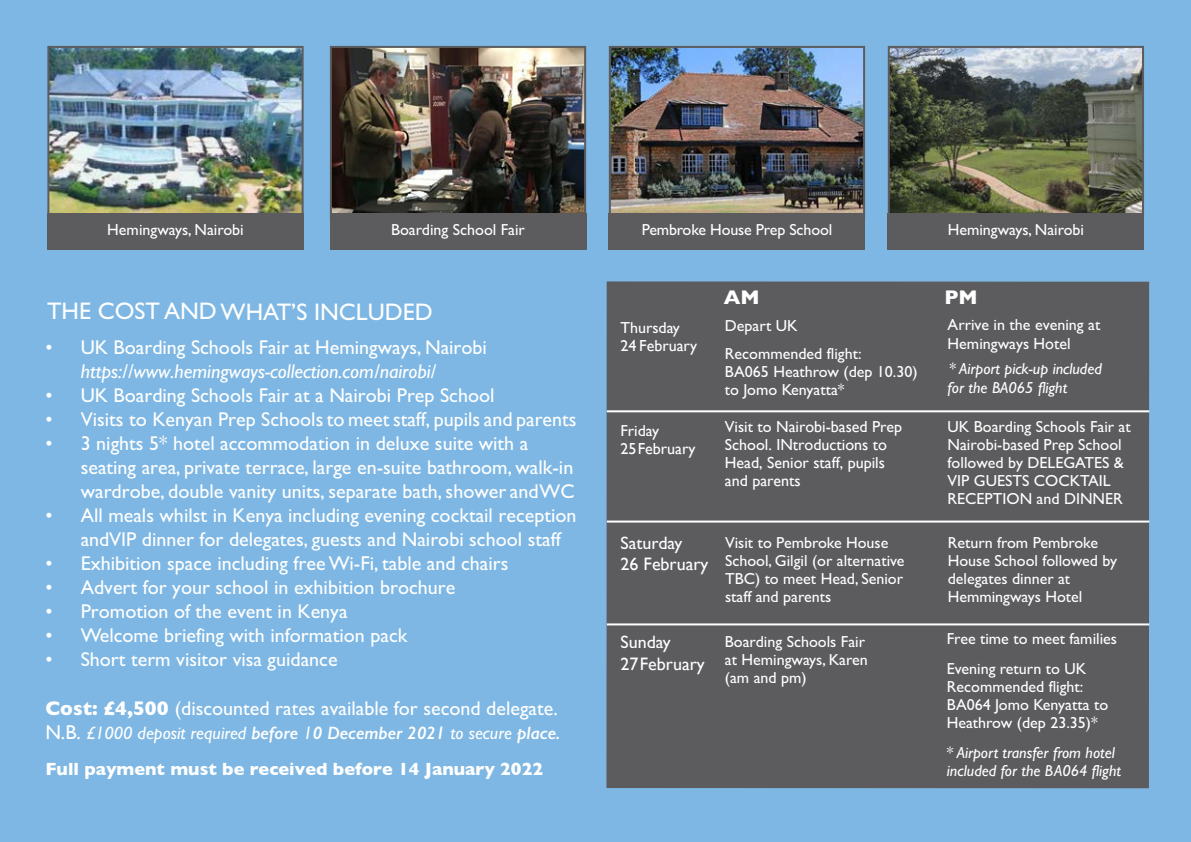
<style>
.page{position:relative;width:1191px;height:842px;background:#7eb7e3}
.page>*{position:absolute;margin:0;border:0;box-sizing:border-box;transform-origin:0 0}
.t1{font:24px "Gill Sans";color:#fff}
.t2{font:20px/24px "Gill Sans";color:#fff}
.t3{font:italic 20px "Gill Sans";color:#fff}
.t4{font:700 20px "Gill Sans";color:#fff}
.t5{font:700 18px/36px "Gill Sans";color:#fff}
.t6{font:18px/21.6px "Gill Sans";color:#fff}
.t7{font:16px/18px "Gill Sans";color:#fff}
.t8{font:italic 16px/18px "Gill Sans";color:#fff}
.s1{font-weight:700}
.s2{font-weight:400;font-size:20px}
.s3{font-weight:400;font-style:italic}
.s4{font-weight:600;font-style:italic}
.s5{font-style:normal}
</style>
<div class="page">
<div style="left:606px;top:281px;width:543px;height:507px;background:#5c5c5f"></div>
<img style="left:333px;top:49px;width:250px;height:164px">
<div style="left:330px;top:46px;width:256px;height:173px;border:2px solid #5c5c5f"></div>
<div style="left:330px;top:213px;width:256px;height:37px;background:#5c5c5f"></div>
<img style="left:612px;top:49px;width:250px;height:164px">
<div style="left:609px;top:46px;width:256px;height:173px;border:2px solid #5c5c5f"></div>
<div style="left:609px;top:213px;width:256px;height:37px;background:#5c5c5f"></div>
<img style="left:890px;top:49px;width:251px;height:164px">
<div style="left:887px;top:46px;width:257px;height:173px;border:2px solid #5c5c5f"></div>
<div style="left:887px;top:213px;width:257px;height:37px;background:#5c5c5f"></div>
<img style="left:50px;top:49px;width:251px;height:164px">
<div style="left:47px;top:46px;width:257px;height:173px;border:2px solid #5c5c5f"></div>
<div style="left:47px;top:213px;width:257px;height:37px;background:#5c5c5f"></div>
<hr style="left:607px;top:521px;width:542px;height:2px;background:#fff">
<hr style="left:607px;top:410px;width:542px;height:2px;background:#fff">
<hr style="left:607px;top:623px;width:542px;height:2px;background:#fff">
<p class="t7" style="left:107px;top:220px;width:138px">Hemingways, Nairobi</p>
<p class="t7" style="left:391px;top:220px;width:135px">Boarding School Fair</p>
<p class="t7" style="left:642px;top:220px;width:192px">Pembroke House Prep School</p>
<p class="t7" style="left:947px;top:220px;width:138px">Hemingways, Nairobi</p>
<h1 class="t1" style="left:47px;top:297px;width:387px">THE COST AND WHAT’S INCLUDED</h1>
<p class="t2" style="left:45px;top:335px;width:443px">• UK Boarding Schools Fair at Hemingways, Nairobi</p>
<p class="t3" style="left:81px;top:359px;width:357px">https://www.hemingways-collection.com/nairobi/</p>
<p class="t2" style="left:45px;top:383px;width:450px">• UK Boarding Schools Fair at a Nairobi Prep School</p>
<p class="t2" style="left:45px;top:407px;width:533px">• Visits to Kenyan Prep Schools to meet staff, pupils and parents</p>
<p class="t2" style="left:81px;top:431px;width:495px;text-indent:-35px">• 3 nights 5* hotel accommodation in deluxe suite with a seating area, private terrace, large en-suite bathroom, walk-in wardrobe, double vanity units, separate bath, shower and WC</p>
<p class="t2" style="left:81px;top:503px;width:497px;text-indent:-35px">• All meals whilst in Kenya including evening cocktail reception and VIP dinner for delegates, guests and Nairobi school staff</p>
<p class="t2" style="left:45px;top:551px;width:464px">• Exhibition space including free Wi-Fi, table and chairs</p>
<p class="t2" style="left:45px;top:575px;width:411px">• Advert for your school in exhibition brochure</p>
<p class="t2" style="left:45px;top:599px;width:304px">• Promotion of the event in Kenya</p>
<p class="t2" style="left:45px;top:623px;width:363px">• Welcome briefing with information pack</p>
<p class="t2" style="left:45px;top:647px;width:294px">• Short term visitor visa guidance</p>
<p class="t2" style="left:45px;top:696px;width:514px"><span class="s1">Cost: £4,500</span> (discounted rates available for second delegate.</p>
<p class="t5" style="left:45px;top:714px;width:516px"><span class="s2">N.B.</span> <span class="s3">£1000 deposit required</span> <span class="s4">before</span> <span class="s3">1</span><span class="s4">0 December 2021</span> <span class="s3">to secure</span> <span class="s4">place.<br></span>Full payment must be received before 14 January 2022</p>
<p class="t4" style="left:724px;top:285px;width:37px">AM</p>
<p class="t7" style="left:620px;top:319px;width:78px">Thursday<br>24 February</p>
<p class="t7" style="left:725px;top:311px;width:138px;line-height:28px">Depart UK<br>Recommended flight:</p>
<p class="t7" style="left:725px;top:362px;width:194px">BA065 Heathrow (dep 10.30) to Jomo Kenyatta*</p>
<p class="t4" style="left:944px;top:285px;width:35px">PM</p>
<p class="t7" style="left:947px;top:314px;width:154px;line-height:19.2px">Arrive in the evening at<br>Hemingways Hotel</p>
<p class="t8" style="left:947px;top:359px;width:156px;line-height:19.2px">* Airport pick-up included for the BA065 flight</p>
<p class="t7" style="left:620px;top:421px;width:76px">Friday<br>25 February</p>
<p class="t7" style="left:725px;top:418px;width:179px">Visit to Nairobi-based Prep<br>School. INtroductions to<br>Head, Senior staff, pupils and parents</p>
<p class="t7" style="left:947px;top:418px;width:185px">UK Boarding Schools Fair at<br>Nairobi-based Prep School followed by DELEGATES &amp;<br>VIP GUESTS COCKTAIL<br>RECEPTION and DINNER</p>
<p class="t6" style="left:620px;top:532px;width:89px">Saturday<br>26 February</p>
<p class="t6" style="left:620px;top:631px;width:86px">Sunday<br>27February</p>
<p class="t7" style="left:725px;top:533px;width:181px">Visit to Pembroke House<br>School, Gilgil (or alternative<br>TBC) to meet Head, Senior staff and parents</p>
<p class="t7" style="left:725px;top:632px;width:144px">Boarding Schools Fair at Hemingways, Karen (am and pm)</p>
<p class="t7" style="left:947px;top:534px;width:171px">Return from Pembroke<br>House School followed by delegates dinner at<br>Hemmingways Hotel</p>
<p class="t7" style="left:946px;top:623px;width:172px;line-height:30px">Free time to meet families<br>Evening return to UK</p>
<p class="t7" style="left:946px;top:677px;width:163px">Recommended flight:<br>BA064 Jomo Kenyatta to<br>Heathrow (dep 23.35)*</p>
<p class="t8" style="left:946px;top:743px;width:176px"><span class="s5">*</span> Airport transfer from hotel included for the BA064 flight</p>
</div>
